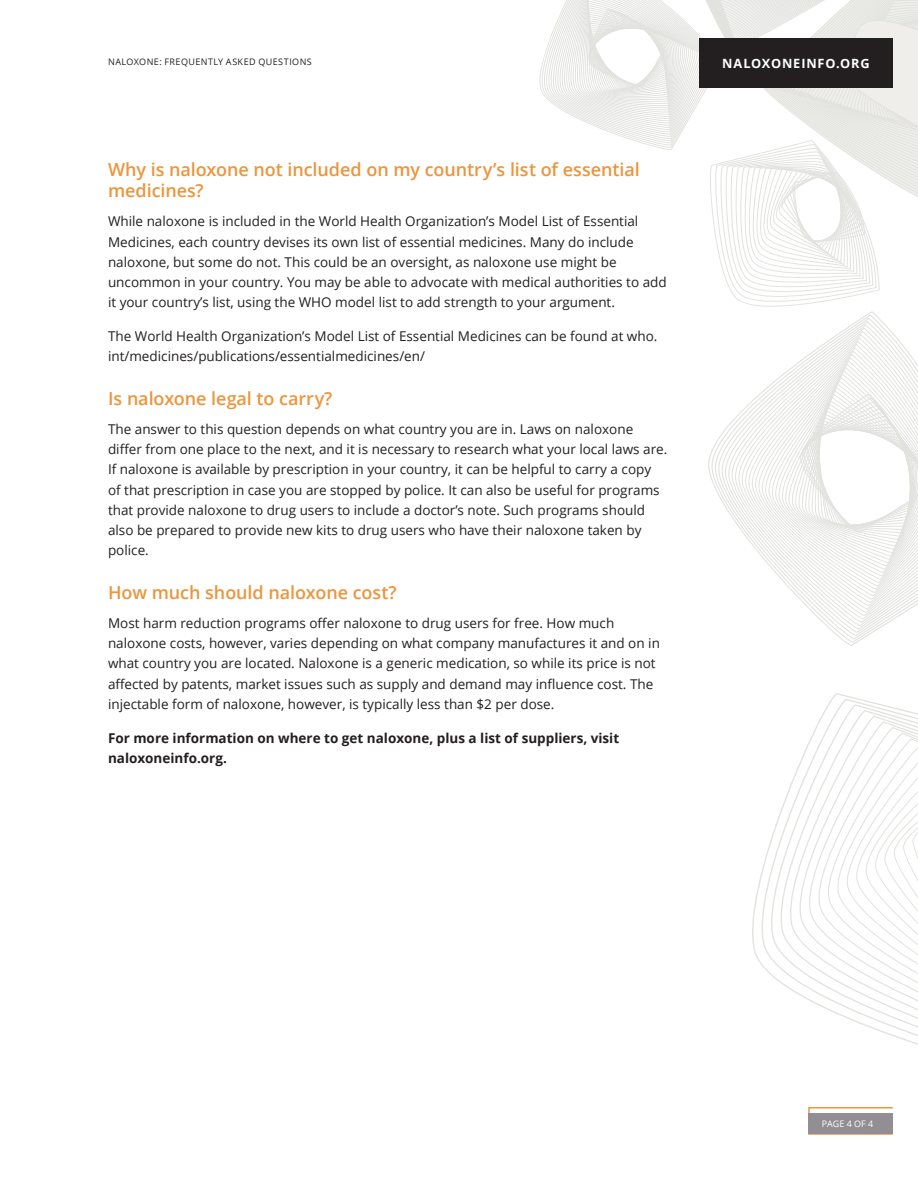
<style>
.page{position:relative;width:918px;height:1188px;background:#fff}
.page>*{position:absolute;margin:0;border:0;box-sizing:border-box;transform-origin:0 0}
.t1{font:600 18px/21.6px "Open Sans";letter-spacing:-.005em;color:#ec953b}
.t2{font:13.5px/20.2px "Open Sans";color:#231f20}
.t3{font:700 13.5px/20.2px "Open Sans";color:#231f20}
.t4{font:700 12.75px "Open Sans";letter-spacing:.065em;color:#fff}
.t5{font:9px "Open Sans";letter-spacing:.05em;color:#231f20}
.t6{font:9px "Open Sans";color:#fff}
</style>
<div class="page">
<svg style="left:539px;top:0;width:379px;height:1045px"></svg>
<div style="left:699px;top:38px;width:194px;height:49px;background:#231f20"></div>
<div style="left:808px;top:1107px;width:86px;height:28px;border:2px solid #ec953b"></div>
<div style="left:808px;top:1113px;width:85px;height:21px;background:#938e94"></div>
<p class="t5" style="left:108px;top:56px;width:205px">Naloxon e: Frequently Asked Questi ons</p>
<h1 class="t1" style="left:108px;top:158px;width:533px">Why is naloxone not included on my country’s list of essential medicines?</h1>
<p class="t2" style="left:108px;top:211px;width:560px">While naloxone is included in the World Health Organization’s Model List of Essential Medicines, each country devises its own list of essential medicines. Many do include naloxone, but some do not. This could be an oversight, as naloxone use might be uncommon in your country. You may be able to advocate with medical authorities to add it your country’s list, using the WHO model list to add strength to your argument.</p>
<p class="t2" style="left:108px;top:326px;width:551px">The World Health Organization’s Model List of Essential Medicines can be found at who. int/medicines/publications/essentialmedicines/en/</p>
<h1 class="t1" style="left:108px;top:387px;width:226px">Is naloxone legal to carry?</h1>
<p class="t2" style="left:108px;top:418px;width:561px">The answer to this question depends on what country you are in. Laws on naloxone differ from one place to the next, and it is necessary to research what your local laws are.<br>If naloxone is available by prescription in your country, it can be helpful to carry a copy of that prescription in case you are stopped by police. It can also be useful for programs that provide naloxone to drug users to include a doctor’s note. Such programs should also be prepared to provide new kits to drug users who have their naloxone taken by police.</p>
<h1 class="t1" style="left:108px;top:581px;width:290px">How much should naloxone cost?</h1>
<p class="t2" style="left:108px;top:612px;width:553px">Most harm reduction programs offer naloxone to drug users for free. How much naloxone costs, however, varies depending on what company manufactures it and on in what country you are located. Naloxone is a generic medication, so while its price is not affected by patents, market issues such as supply and demand may influence cost. The injectable form of naloxone, however, is typically less than $2 per dose.</p>
<p class="t3" style="left:108px;top:727px;width:513px">For more information on where to get naloxone, plus a list of suppliers, visit naloxoneinfo.org.</p>
<p class="t4" style="left:722px;top:54px;width:149px">NaloXon ein fo.org</p>
<p class="t6" style="left:822px;top:1118px;width:53px">Page 4 of 4</p>
</div>
